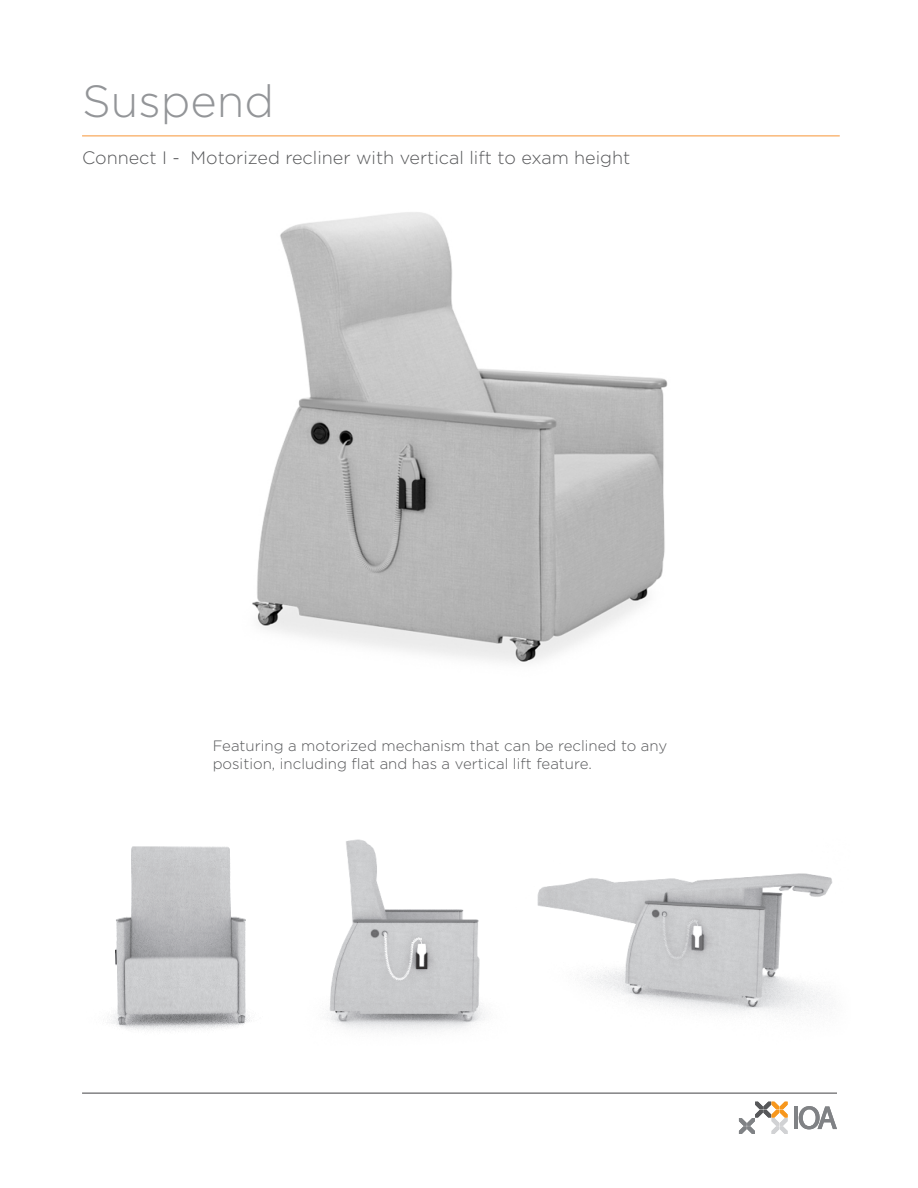
<style>
.page{position:relative;width:918px;height:1188px;background:#fff}
.page>*{position:absolute;margin:0;border:0;box-sizing:border-box;transform-origin:0 0}
.t1{font:300 45px "Gotham";color:#939598}
.t2{font:300 18px "Gotham";color:#57585a}
.t3{font:300 15px/18px "Gotham";color:#57585a}
</style>
<div class="page">
<hr style="left:82px;top:1093px;width:755px;height:1px;background:#57585a">
<hr style="left:82px;top:135px;width:758px;height:1px;background:#f8a14d">
<svg style="left:739px;top:1102px;width:49px;height:32px"></svg>
<hr style="left:794px;top:1107px;width:4px;height:22px;background:#808285">
<svg style="left:799px;top:1106px;width:38px;height:23px"></svg>
<img style="left:252px;top:212px;width:416px;height:450px">
<img style="left:327px;top:839px;width:506px;height:193px">
<img style="left:109px;top:846px;width:143px;height:186px">
<p class="t1" style="left:82px;top:73px;width:194px">Suspend</p>
<p class="t2" style="left:82px;top:146px;width:550px">Connect I - Motorized recliner with vertical lift to exam height</p>
<p class="t3" style="left:213px;top:737px;width:456px">Featuring a motorized mechanism that can be reclined to any position, including flat and has a vertical lift feature.</p>
</div>
